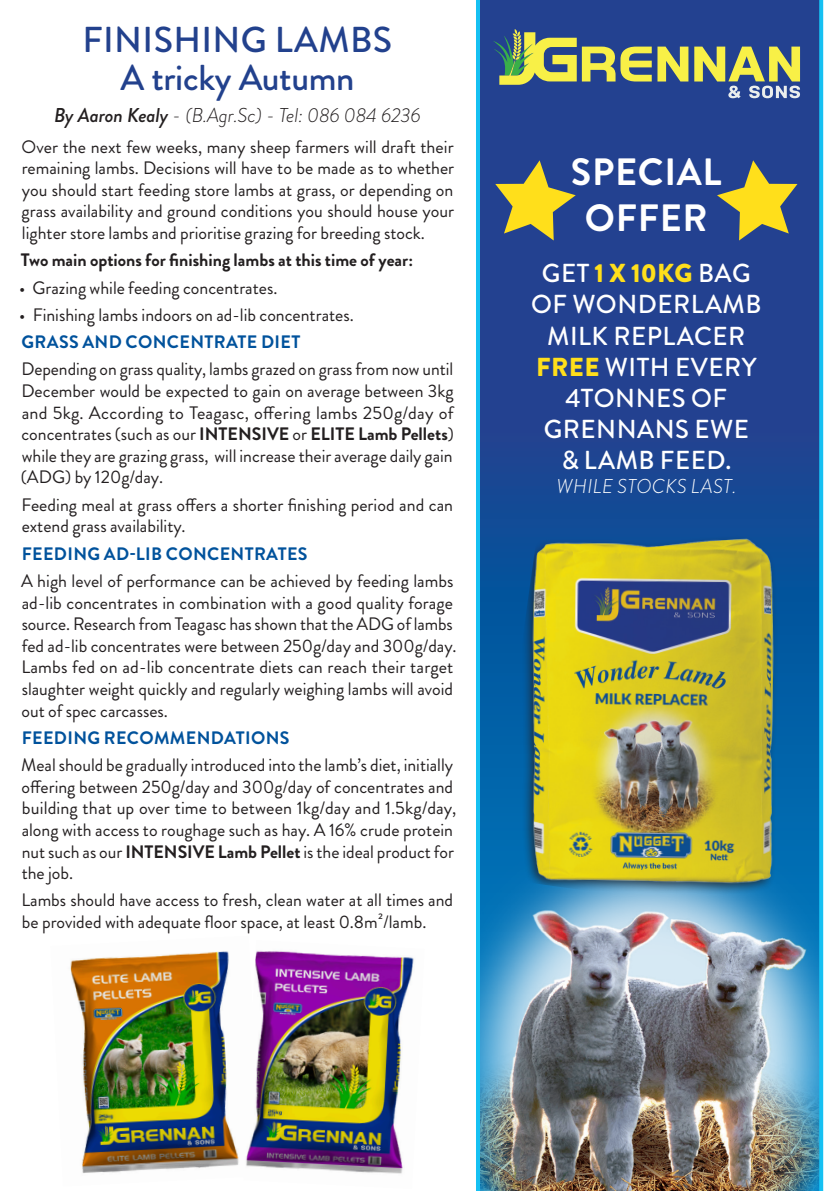
<style>
.page{position:relative;width:840px;height:1191px;background:#fff}
.page>*{position:absolute;margin:0;border:0;box-sizing:border-box;transform-origin:0 0}
.Body{font:700 38px/45.6px "Brandon Grotesque";letter-spacing:.02em;color:#fff;text-align:center}
.t1{font:500 36px/38px "Brandon Grotesque";letter-spacing:.01em;color:#22418d;text-align:center}
.Body-2{font:500 26px/31.2px "Brandon Grotesque";letter-spacing:.02em;color:#fff;text-align:center}
.t2{font:italic 300 20px "Brandon Grotesque";letter-spacing:-.01em;color:#231f20}
.Body-3{font:italic 300 20px "Brandon Grotesque";letter-spacing:.02em;color:#fff}
.Body-4{font:18px/21.6px "Brandon Grotesque";color:#231f20}
.Body-5{font:700 18px "Brandon Grotesque";letter-spacing:.02em;color:#00529c}
.Body-6{font:700 18px "Brandon Grotesque";color:#231f20}
.s1{font-weight:500}
.s2{font-weight:700}
.s3{font-weight:900;color:#ffdf1b}
</style>
<div class="page">
<img style="left:476px;top:0;width:346px;height:1191px">
<svg style="left:657px;top:47px;width:31px;height:34px"></svg>
<svg style="left:694px;top:47px;width:105px;height:51px;background:#89957a"></svg>
<svg style="left:492px;top:29px;width:159px;height:56px;background:#798c6f"></svg>
<img style="left:488px;top:491px;width:336px;height:427px">
<img style="left:70px;top:951px;width:169px;height:222px">
<img style="left:246px;top:951px;width:168px;height:223px">
<svg style="left:495px;top:160px;width:80px;height:80px;background:#7f835e"></svg>
<svg style="left:716px;top:160px;width:81px;height:80px;background:#7e825f"></svg>
<p class="t1" style="left:82px;top:21px;width:311px">FINISHING LAMBS<br>A tricky Autumn</p>
<p class="t2" style="left:54px;top:101px;width:368px"><span class="s1">By Aaron Kealy</span> - (B.Agr.Sc) - Tel: 086 084 6236</p>
<p class="Body-4" style="left:22px;top:136px;width:434px;text-align:justify">Over the next few weeks, many sheep farmers will draft their remaining lambs. Decisions will have to be made as to whether you should start feeding store lambs at grass, or depending on grass availability and ground conditions you should house your lighter store lambs and prioritise grazing for breeding stock.</p>
<p class="Body-6" style="left:21px;top:247px;width:393px">Two main options for finishing lambs at this time of year:</p>
<p class="Body-4" style="left:19px;top:277px;width:259px">• Grazing while feeding concentrates.</p>
<p class="Body-4" style="left:19px;top:304px;width:336px">• Finishing lambs indoors on ad-lib concentrates.</p>
<p class="Body-5" style="left:22px;top:329px;width:280px">GRASS AND CONCENTRATE DIET</p>
<p class="Body-4" style="left:21px;top:359px;width:434px;text-align:justify">Depending on grass quality, lambs grazed on grass from now until December would be expected to gain on average between 3kg and 5kg. According to Teagasc, offering lambs 250g/day of concentrates (such as our <span class="s2">INTENSIVE</span> or <span class="s2">ELITE Lamb Pellets</span>) while they are grazing grass, will increase their average daily gain (ADG) by 120g/day.</p>
<p class="Body-4" style="left:21px;top:494px;width:433px">Feeding meal at grass offers a shorter finishing period and can extend grass availability.</p>
<p class="Body-5" style="left:22px;top:541px;width:287px">FEEDING AD-LIB CONCENTRATES</p>
<p class="Body-4" style="left:21px;top:570px;width:437px">A high level of performance can be achieved by feeding lambs ad-lib concentrates in combination with a good quality forage source. Research from Teagasc has shown that the ADG of lambs fed ad-lib concentrates were between 250g/day and 300g/day.<br>Lambs fed on ad-lib concentrate diets can reach their target slaughter weight quickly and regularly weighing lambs will avoid out of spec carcasses.</p>
<p class="Body-5" style="left:22px;top:725px;width:269px">FEEDING RECOMMENDATIONS</p>
<p class="Body-4" style="left:21px;top:754px;width:436px">Meal should be gradually introduced into the lamb’s diet, initially offering between 250g/day and 300g/day of concentrates and building that up over time to between 1kg/day and 1.5kg/day, along with access to roughage such as hay. A 16% crude protein nut such as our <span class="s2">INTENSIVE Lamb Pellet</span> is the ideal product for the job.</p>
<p class="Body-4" style="left:21px;top:889px;width:433px">Lambs should have access to fresh, clean water at all times and be provided with adequate floor space, at least 0.8m²/lamb.</p>
<p class="Body" style="left:570px;top:150px;width:152px">SPECIAL<br>OFFER</p>
<p class="Body-2" style="left:530px;top:258px;width:232px">GET <span class="s3">1 X 10KG</span> BAG<br>OF WONDERLAMB<br>MILK REPLACER<br><span class="s3">FREE</span> WITH EVERY<br>4TONNES OF<br>GRENNANS EWE<br>&amp; LAMB FEED.</p>
<p class="Body-3" style="left:556px;top:473px;width:181px">WHILE STOCKS LAST.</p>
</div>
